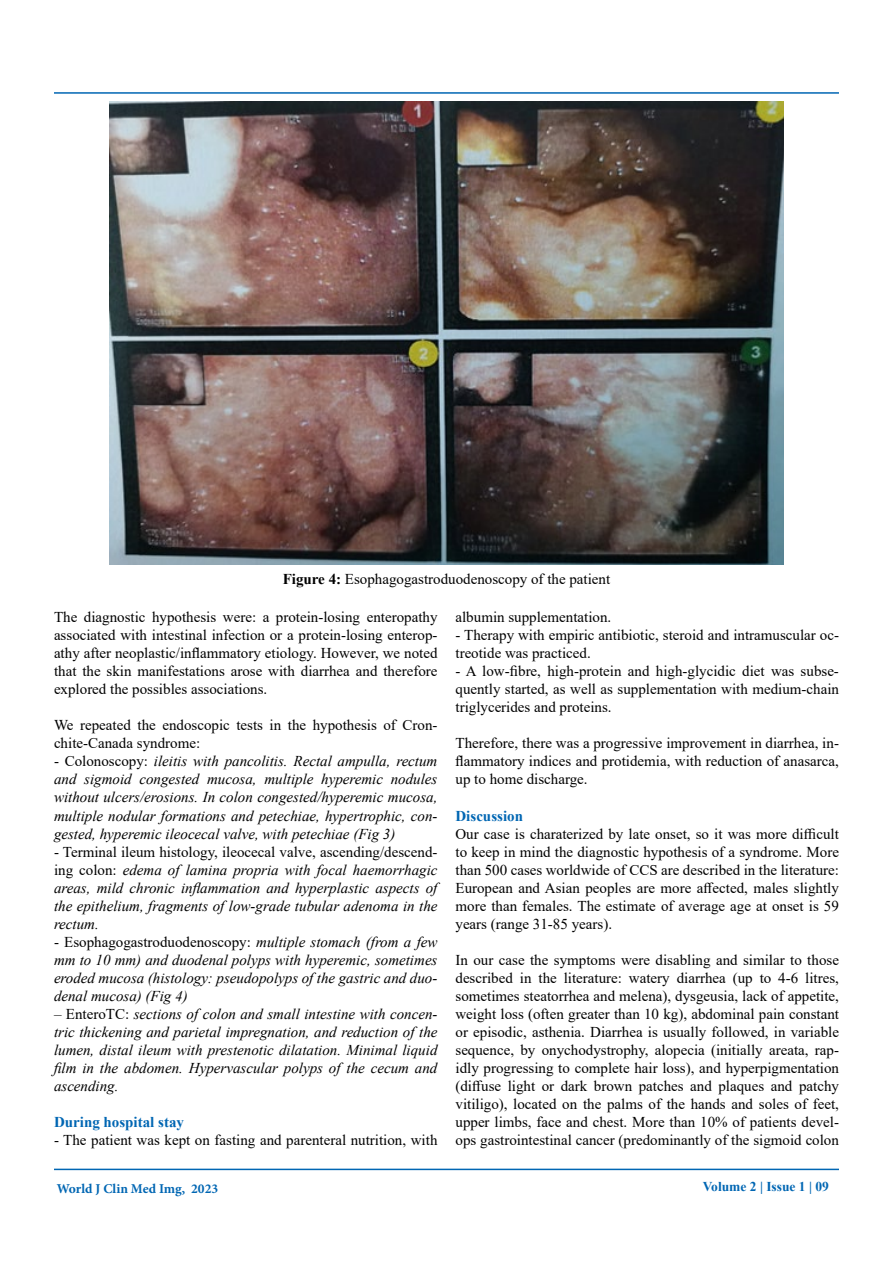
<style>
.page{position:relative;width:893px;height:1263px;background:#fff}
.page>*{position:absolute;margin:0;border:0;box-sizing:border-box;transform-origin:0 0}
.t1{font:15px/18px "Times New Roman";color:#000;text-align:justify}
.t2{font:italic 15px/18px "Times New Roman";color:#000;text-align:justify}
.t3{font:700 15px "Times New Roman";color:#0066b3}
.t4{font:700 13.5px "Minion Pro";color:#0066b3}
.t5{font:700 13.5px "Times New Roman";color:#0066b3}
.s1{font-weight:700}
.s2{font-style:normal}
</style>
<div class="page">
<hr style="left:54px;top:92px;width:785px;height:2px;background:#0066b3">
<hr style="left:54px;top:1169px;width:785px;height:1px;background:#0066b3">
<img style="left:109px;top:102px;width:675px;height:463px">
<p class="t1" style="left:283px;top:569px;width:329px"><span class="s1">Figure 4:</span> Esophagogastroduodenoscopy of the patient</p>
<p class="t1" style="left:54px;top:608px;width:385px">The diagnostic hypothesis were: a protein-losing enteropathy associated with intestinal infection or a protein-losing enterop&shy;athy after neoplastic/inflammatory etiology. However, we noted that the skin manifestations arose with diarrhea and therefore explored the possibles associations.</p>
<p class="t1" style="left:54px;top:716px;width:385px">We repeated the endoscopic tests in the hypothesis of Cron&shy;chite-Canada syndrome:</p>
<p class="t2" style="left:54px;top:752px;width:385px"><span class="s2">- Colonoscopy:</span> ileitis with pancolitis. Rectal ampulla, rectum and sigmoid congested mucosa, multiple hyperemic nodules without ulcers/erosions. In colon congested/hyperemic mucosa, multiple nodular formations and petechiae, hypertrophic, con&shy;gested, hyperemic ileocecal valve, with petechiae (Fig 3)</p>
<p class="t2" style="left:54px;top:842px;width:385px"><span class="s2">- Terminal ileum histology, ileocecal valve, ascending/descend&shy;ing colon:</span> edema of lamina propria with focal haemorrhagic areas, mild chronic inflammation and hyperplastic aspects of the epithelium, fragments of low-grade tubular adenoma in the rectum.</p>
<p class="t2" style="left:54px;top:932px;width:385px"><span class="s2">- Esophagogastroduodenoscopy:</span> multiple stomach (from a few mm to 10 mm) and duodenal polyps with hyperemic, sometimes eroded mucosa (histology: pseudopolyps of the gastric and duo&shy;denal mucosa) (Fig 4)</p>
<p class="t2" style="left:54px;top:1004px;width:385px"><span class="s2">– EnteroTC:</span> sections of colon and small intestine with concen&shy;tric thickening and parietal impregnation, and reduction of the lumen, distal ileum with prestenotic dilatation. Minimal liquid film in the abdomen. Hypervascular polyps of the cecum and ascending.</p>
<p class="t3" style="left:54px;top:1111px;width:132px">During hospital stay</p>
<p class="t1" style="left:54px;top:1130px;width:385px">- The patient was kept on fasting and parenteral nutrition, with</p>
<p class="t1" style="left:455px;top:608px;width:157px">albumin supplementation.</p>
<p class="t1" style="left:455px;top:626px;width:385px">- Therapy with empiric antibiotic, steroid and intramuscular oc&shy;treotide was practiced.</p>
<p class="t1" style="left:455px;top:662px;width:385px">- A low-fibre, high-protein and high-glycidic diet was subse&shy;quently started, as well as supplementation with medium-chain triglycerides and proteins.</p>
<p class="t1" style="left:455px;top:734px;width:385px">Therefore, there was a progressive improvement in diarrhea, in&shy;flammatory indices and protidemia, with reduction of anasarca, up to home discharge.</p>
<p class="t3" style="left:455px;top:805px;width:69px">Discussion</p>
<p class="t1" style="left:455px;top:824px;width:385px">Our case is charaterized by late onset, so it was more difficult to keep in mind the diagnostic hypothesis of a syndrome. More than 500 cases worldwide of CCS are described in the literature:<br>European and Asian peoples are more affected, males slightly more than females. The estimate of average age at onset is 59 years (range 31-85 years).</p>
<p class="t1" style="left:455px;top:950px;width:385px">In our case the symptoms were disabling and similar to those described in the literature: watery diarrhea (up to 4-6 litres, sometimes steatorrhea and melena), dysgeusia, lack of appetite, weight loss (often greater than 10 kg), abdominal pain constant or episodic, asthenia. Diarrhea is usually followed, in variable sequence, by onychodystrophy, alopecia (initially areata, rap&shy;idly progressing to complete hair loss), and hyperpigmentation (diffuse light or dark brown patches and plaques and patchy vitiligo), located on the palms of the hands and soles of feet, upper limbs, face and chest. More than 10% of patients devel&shy;ops gastrointestinal cancer (predominantly of the sigmoid colon</p>
<p class="t4" style="left:57px;top:1179px;width:163px">World J Clin Med Img, 2023</p>
<p class="t5" style="left:703px;top:1177px;width:128px">Volume 2 | Issue 1 | 09</p>
</div>
